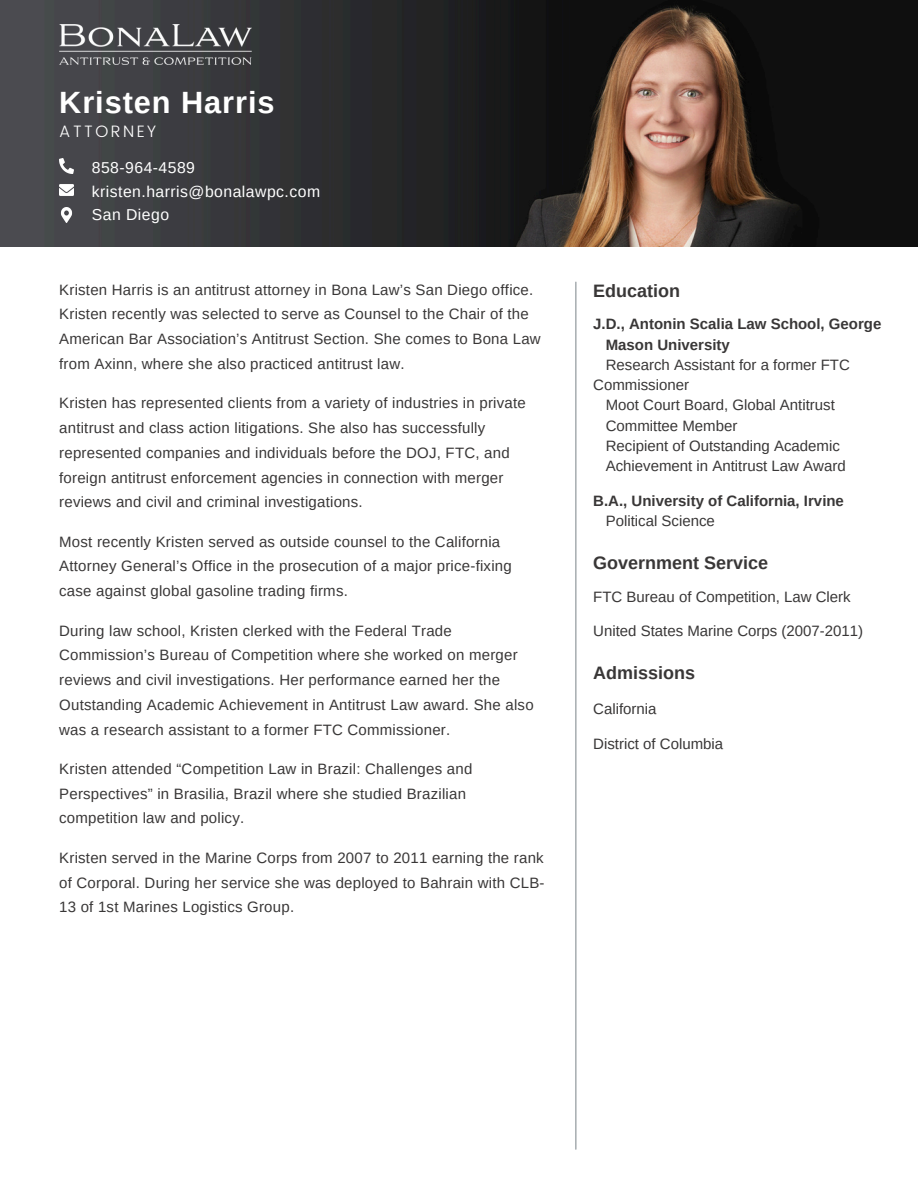
<style>
.page{position:relative;width:918px;height:1188px;background:#fff}
.page>*{position:absolute;margin:0;border:0;box-sizing:border-box;transform-origin:0 0}
.t1{font:700 30.75px "Arimo";letter-spacing:.03em;color:#fff}
.t2{font:700 18px "Arimo";color:#393737}
.t3{font:300 16.5px "Poppins";letter-spacing:.15em;color:#fff}
.t4{font:15.75px "Arimo";letter-spacing:.03em;color:#fff}
.t5{font:15px/24.8px "Arimo";letter-spacing:.015em;color:#393737}
.t6{font:700 15px "Arimo";color:#393737}
</style>
<div class="page">
<img style="left:1px;top:0;width:917px;height:246px">
<img style="left:59px;top:24px;width:193px;height:41px">
<img style="left:59px;top:159px;width:15px;height:14px">
<img style="left:59px;top:208px;width:15px;height:14px">
<img style="left:59px;top:183px;width:15px;height:14px">
<hr style="left:575px;top:282px;width:1px;height:867px;background:#899196">
<h1 class="t1" style="left:59px;top:85px;width:217px">Kristen Harris</h1>
<p class="t3" style="left:59px;top:121px;width:98px">ATTORNEY</p>
<p class="t4" style="left:92px;top:159px;width:105px">858-964-4589</p>
<p class="t4" style="left:92px;top:182px;width:230px">kristen.harris@bonalawpc.com</p>
<p class="t4" style="left:92px;top:206px;width:79px">San Diego</p>
<p class="t5" style="left:59px;top:277px;width:483px">Kristen Harris is an antitrust attorney in Bona Law’s San Diego office.<br>Kristen recently was selected to serve as Counsel to the Chair of the American Bar Association’s Antitrust Section. She comes to Bona Law from Axinn, where she also practiced antitrust law.</p>
<p class="t5" style="left:59px;top:391px;width:468px">Kristen has represented clients from a variety of industries in private antitrust and class action litigations. She also has successfully represented companies and individuals before the DOJ, FTC, and foreign antitrust enforcement agencies in connection with merger reviews and civil and criminal investigations.</p>
<p class="t5" style="left:59px;top:529px;width:454px">Most recently Kristen served as outside counsel to the California<br>Attorney General’s Office in the prosecution of a major price-fixing case against global gasoline trading firms.</p>
<p class="t5" style="left:59px;top:618px;width:476px">During law school, Kristen clerked with the Federal Trade Commission’s Bureau of Competition where she worked on merger reviews and civil investigations. Her performance earned her the Outstanding Academic Achievement in Antitrust Law award. She also was a research assistant to a former FTC Commissioner.</p>
<p class="t5" style="left:59px;top:756px;width:415px">Kristen attended “Competition Law in Brazil: Challenges and<br>Perspectives” in Brasilia, Brazil where she studied Brazilian competition law and policy.</p>
<p class="t5" style="left:59px;top:845px;width:487px;text-align:justify">Kristen served in the Marine Corps from 2007 to 2011 earning the rank of Corporal. During her service she was deployed to Bahrain with CLB-13 of 1st Marines Logistics Group.</p>
<h2 class="t2" style="left:593px;top:280px;width:88px">Education</h2>
<p class="t6" style="left:593px;top:316px;width:290px">J.D., Antonin Scalia Law School, George</p>
<p class="t6" style="left:606px;top:336px;width:126px">Mason University</p>
<p class="t5" style="left:593px;top:354px;width:258px;line-height:20.2px;text-indent:12px">Research Assistant for a former FTC<br>Commissioner</p>
<p class="t5" style="left:606px;top:393px;width:231px">Moot Court Board, Global Antitrust</p>
<p class="t5" style="left:606px;top:413px;width:133px">Committee Member</p>
<p class="t5" style="left:606px;top:433px;width:236px">Recipient of Outstanding Academic</p>
<p class="t5" style="left:606px;top:453px;width:242px">Achievement in Antitrust Law Award</p>
<p class="t6" style="left:593px;top:492px;width:252px">B.A., University of California, Irvine</p>
<p class="t5" style="left:606px;top:509px;width:111px">Political Science</p>
<h2 class="t2" style="left:593px;top:553px;width:176px">Government Service</h2>
<p class="t5" style="left:593px;top:584px;width:259px">FTC Bureau of Competition, Law Clerk</p>
<p class="t5" style="left:593px;top:619px;width:272px">United States Marine Corps (2007-2011)</p>
<h2 class="t2" style="left:593px;top:663px;width:103px">Admissions</h2>
<p class="t5" style="left:593px;top:696px;width:65px">California</p>
<p class="t5" style="left:593px;top:731px;width:131px">District of Columbia</p>
</div>
